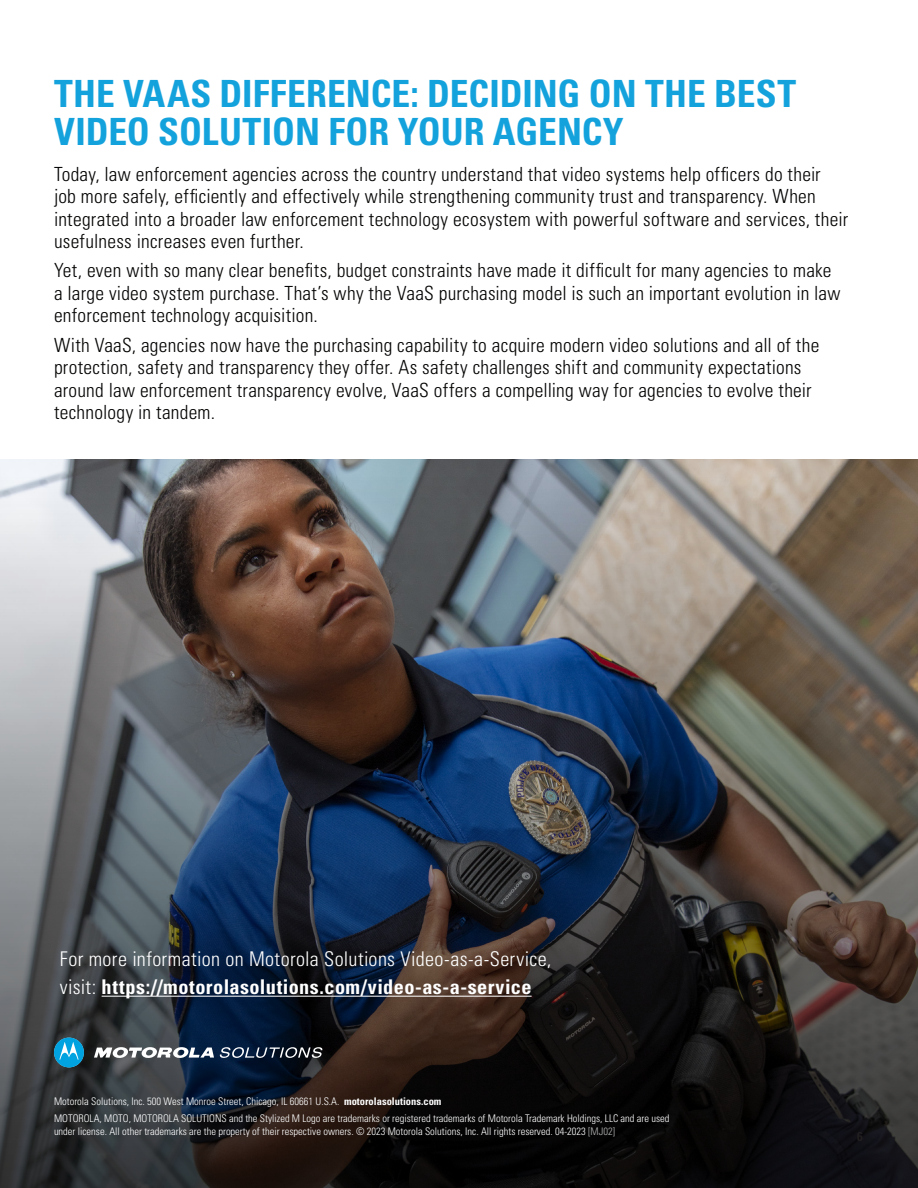
<style>
.page{position:relative;width:918px;height:1188px;background:#fff}
.page>*{position:absolute;margin:0;border:0;box-sizing:border-box;transform-origin:0 0}
.Body_Text{font:700 condensed 37.5px/37.5px "Univers LT Pro";color:#14a2dc}
.Body_Text-2{font:300 condensed 20.25px/28.5px "Univers LT Std";letter-spacing:.02em;color:#fff}
.Body_Text-3{font:300 condensed 19.5px/22.5px "Univers LT Std";letter-spacing:.015em;color:#040503}
.t1{font:700 condensed 12.75px "Univers LT Std";color:#231f20}
.t2{font:300 condensed 10.5px/13.5px "Univers LT Std";color:#fff}
.s1{font-weight:700}
.s2{color:#b2b4b3}
</style>
<div class="page">
<img style="left:0;top:459px;width:918px;height:18px">
<img style="left:0;top:477px;width:918px;height:711px">
<svg style="left:54px;top:1038px;width:30px;height:29px"></svg>
<svg style="left:94px;top:1047px;width:120px;height:12px"></svg>
<svg style="left:220px;top:1047px;width:102px;height:11px"></svg>
<hr style="left:102px;top:996px;width:430px;height:1px;background:#fff">
<p class="Body_Text" style="left:54px;top:75px;width:744px">THE VAAS DIFFERENCE: DECIDING ON THE BEST<br>VIDEO SOLUTION FOR YOUR AGENCY</p>
<p class="Body_Text-3" style="left:54px;top:163px;width:796px">Today, law enforcement agencies across the country understand that video systems help officers do their<br>job more safely, efficiently and effectively while strengthening community trust and transparency. When integrated into a broader law enforcement technology ecosystem with powerful software and services, their usefulness increases even further.</p>
<p class="Body_Text-3" style="left:54px;top:259px;width:788px">Yet, even with so many clear benefits, budget constraints have made it difficult for many agencies to make a large video system purchase. That’s why the VaaS purchasing model is such an important evolution in law enforcement technology acquisition.</p>
<p class="Body_Text-3" style="left:54px;top:334px;width:767px">With VaaS, agencies now have the purchasing capability to acquire modern video solutions and all of the protection, safety and transparency they offer. As safety challenges shift and community expectations around law enforcement transparency evolve, VaaS offers a compelling way for agencies to evolve their technology in tandem.</p>
<p class="Body_Text-2" style="left:60px;top:944px;width:493px">For more information on Motorola Solutions Video-as-a-Service, visit: <span class="s1">https://motorolasolutions.com/video-as-a-service</span></p>
<p class="t2" style="left:54px;top:1095px;width:389px">Motorola Solutions, Inc. 500 West Monroe Street, Chicago, IL 60661 U.S.A. <span class="s1">motorolasolutions.com</span></p>
<p class="t2" style="left:54px;top:1111px;width:617px">MOTOROLA, MOTO, MOTOROLA SOLUTIONS and the Stylized M Logo are trademarks or registered trademarks of Motorola Trademark Holdings, LLC and are used under license. All other trademarks are the property of their respective owners. © 2023 Motorola Solutions, Inc. All rights reserved. 04-2023 <span class="s2">[MJ02]</span></p>
<p class="t1" style="left:857px;top:1129px;width:7px">6</p>
</div>
